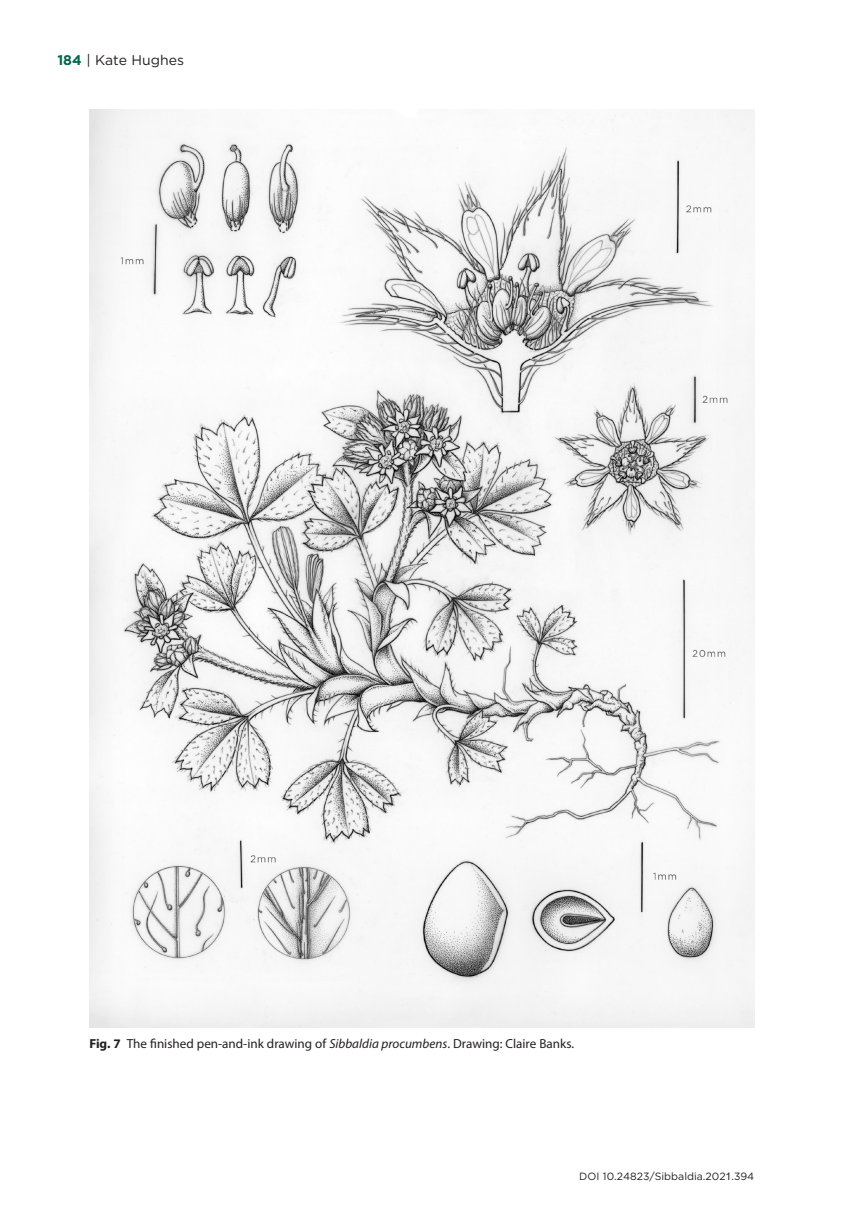
<style>
.page{position:relative;width:864px;height:1226px;background:#fff}
.page>*{position:absolute;margin:0;border:0;box-sizing:border-box;transform-origin:0 0}
.t1{font:14px "Gotham";color:#231f20}
.captions{font:13.12px "Myriad Pro";color:#231f20}
.t2{font:10.5px "Gotham";color:#231f20}
.s1{font-weight:700;color:#01674d}
.s2{font-weight:700}
.s3{font-style:italic}
.s4{font-family:"Arial"}
</style>
<div class="page">
<img style="left:89px;top:109px;width:665px;height:918px">
<p class="t1" style="left:57px;top:51px;width:128px"><span class="s1">184</span> | Kate Hughes</p>
<p class="captions" style="left:89px;top:1035px;width:486px"><span class="s2">Fig. 7</span> The finished pen-and-ink drawing of <span class="s3">Sibbaldia procumbens</span>. Drawing: Claire Banks.</p>
<p class="t2" style="left:579px;top:1169px;width:176px">DOI 10.24823/Sibbaldia.202<span class="s4">1</span>.394</p>
</div>
